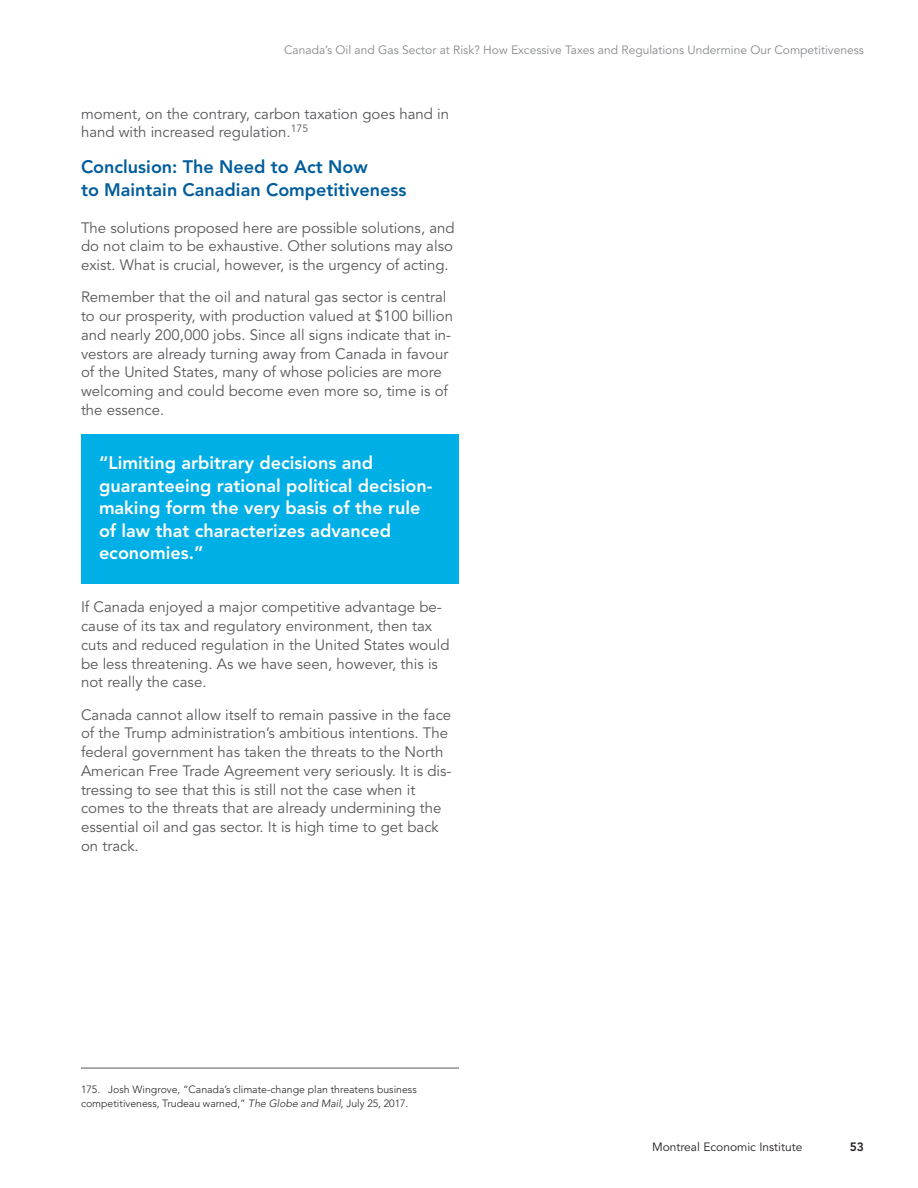
<style>
.page{position:relative;width:918px;height:1188px;background:#fff}
.page>*{position:absolute;margin:0;border:0;box-sizing:border-box;transform-origin:0 0}
.t1{font:800 18px/22.5px "Avenir LT Std";color:#fff}
.t2{font:800 18px/22.5px "Avenir LT Std";color:#005d9c}
.t3{font:15px/18.8px "Avenir LT Std";color:#57585a}
.t4{font:12px "Avenir LT Std";color:#87898c}
.t5{font:12px "Avenir LT Std";color:#231f20}
.t6{font:800 12px "Avenir LT Std";color:#231f20}
.t7{font:300 10.5px/13.5px "Avenir LT Std";color:#231f20}
.s1{font-style:italic}
</style>
<div class="page">
<hr style="left:81px;top:1068px;width:378px;height:1px;background:#57585a">
<div style="left:81px;top:434px;width:378px;height:149px;background:#00afe6"></div>
<p class="t4" style="left:284px;top:43px;width:581px">Canada’s Oil and Gas Sector at Risk? How Excessive Taxes and Regulations Undermine Our Competitiveness</p>
<p class="t3" style="left:81px;top:105px;width:370px">moment, on the contrary, carbon taxation goes hand in hand with increased regulation.<sup>175</sup></p>
<p class="t2" style="left:81px;top:156px;width:327px">Conclusion: The Need to Act Now<br>to Maintain Canadian Competitiveness</p>
<p class="t3" style="left:81px;top:219px;width:375px;text-align:justify">The solutions proposed here are possible solutions, and do not claim to be exhaustive. Other solutions may also exist. What is crucial, however, is the urgency of acting.</p>
<p class="t3" style="left:81px;top:288px;width:374px">Remember that the oil and natural gas sector is central to our prosperity, with production valued at $100 billion and nearly 200,000 jobs. Since all signs indicate that in&shy;vestors are already turning away from Canada in favour of the United States, many of whose policies are more welcoming and could become even more so, time is of the essence.</p>
<p class="t1" style="left:99px;top:452px;width:335px">“Limiting arbitrary decisions and guaranteeing rational political decision&shy;making form the very basis of the rule of law that characterizes advanced economies.”</p>
<p class="t3" style="left:81px;top:598px;width:370px">If Canada enjoyed a major competitive advantage be&shy;cause of its tax and regulatory environment, then tax cuts and reduced regulation in the United States would be less threatening. As we have seen, however, this is not really the case.</p>
<p class="t3" style="left:81px;top:706px;width:372px">Canada cannot allow itself to remain passive in the face of the Trump administration’s ambitious intentions. The federal government has taken the threats to the North American Free Trade Agreement very seriously. It is dis&shy;tressing to see that this is still not the case when it comes to the threats that are already undermining the essential oil and gas sector. It is high time to get back on track.</p>
<p class="t7" style="left:81px;top:1083px;width:337px">175. Josh Wingrove, “Canada’s climate-change plan threatens business competitiveness, Trudeau warned,” <span class="s1">The Globe and Mail</span>, July 25, 2017.</p>
<p class="t5" style="left:652px;top:1140px;width:152px">Montreal Economic Institute</p>
<p class="t6" style="left:850px;top:1140px;width:16px">53</p>
</div>
